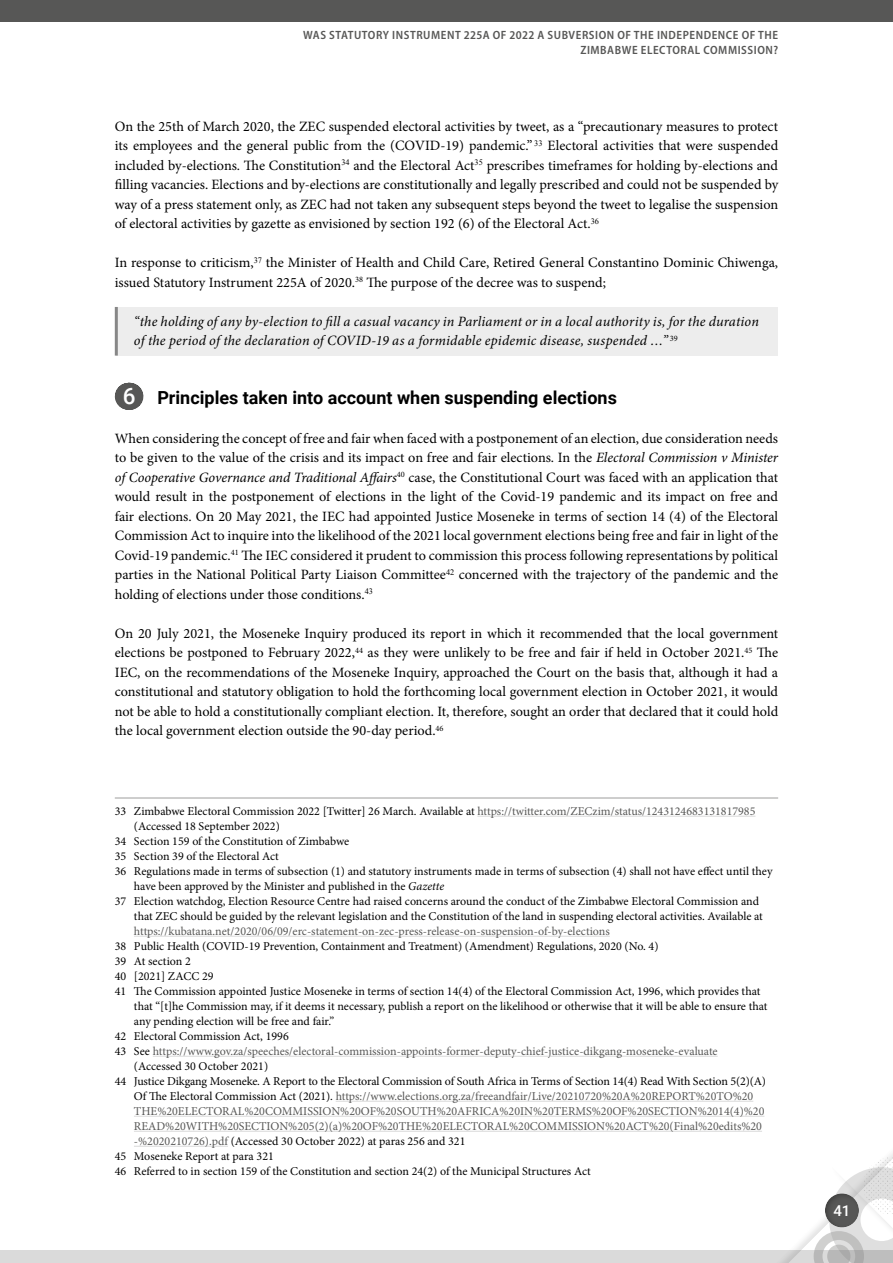
<style>
.page{position:relative;width:893px;height:1263px;background:#fff}
.page>*{position:absolute;margin:0;border:0;box-sizing:border-box;transform-origin:0 0}
.Head-A-circle{font:700 18px "Roboto";color:#000}
.t1{font:500 15px "Roboto";color:#fff}
.Body_SA{font:14.25px/19.5px "Minion Pro";color:#000;text-align:justify}
.t2{font:italic 14.25px/19.5px "Minion Pro";letter-spacing:.01em;color:#000}
.Footnote_text{font:12px/15px "Minion Pro";color:#000}
.Footnote_text-2{font:12px/15px "Minion Pro";color:#575756}
.t3{font:600 semi-condensed 12px "Myriad Pro";letter-spacing:.04em;color:#575756}
.s1{font-weight:500;font-size:22.5px;color:#fff}
.s2{font-style:italic}
.s3{color:#575756}
.s4{color:#000}
</style>
<div class="page">
<div style="left:0;top:0;width:893px;height:21px;background:#575756"></div>
<div style="left:0;top:1251px;width:893px;height:12px;background:#dadada"></div>
<div style="left:116px;top:307px;width:662px;height:49px;background:#ededed"></div>
<hr style="left:115px;top:307px;width:3px;height:49px;background:#878787">
<svg style="left:128px;top:383px;width:2px;height:27px"></svg>
<hr style="left:115px;top:798px;width:663px;height:1px;background:#9d9d9c">
<hr style="left:477px;top:816px;width:278px;height:1px;background:#dadada">
<hr style="left:134px;top:936px;width:476px;height:1px;background:#dadada">
<hr style="left:153px;top:1056px;width:565px;height:1px;background:#dadada">
<hr style="left:336px;top:1101px;width:417px;height:1px;background:#dadada">
<hr style="left:134px;top:1116px;width:630px;height:1px;background:#dadada">
<hr style="left:134px;top:1131px;width:628px;height:1px;background:#dadada">
<hr style="left:134px;top:1146px;width:94px;height:1px;background:#dadada">
<svg style="left:770px;top:1153px;width:123px;height:110px"></svg>
<div style="left:824px;top:1192px;width:38px;height:38px;background:#000;opacity:.3"></div>
<p class="t3" style="left:303px;top:27px;width:40px">WAS STATUTORY</p>
<p class="t3" style="left:392px;top:27px;width:12px">INSTRUMENT</p>
<p class="t3" style="left:464px;top:27px;width:92px">225A OF 2022 A SUBVERSION</p>
<p class="t3" style="left:617px;top:27px;width:24px">OF THE</p>
<p class="t3" style="left:657px;top:27px;width:7px">INDE</p>
<p class="t3" style="left:683px;top:27px;width:15px">PENDENCE</p>
<p class="t3" style="left:742px;top:27px;width:24px">OF THE</p>
<p class="t3" style="left:580px;top:42px;width:15px">ZIMBABWE</p>
<p class="t3" style="left:641px;top:42px;width:14px">ELECTORAL</p>
<p class="t3" style="left:704px;top:42px;width:15px">COMMISSION</p>
<p class="t3" style="left:773px;top:42px;width:6px">?</p>
<p class="Body_SA" style="left:115px;top:117px;width:665px">On the 25th of March 2020, the ZEC suspended electoral activities by tweet, as a “precautionary measures to protect its employees and the general public from the (COVID-19) pandemic.” <sup>33</sup> Electoral activities that were suspended included by-elections. The Constitution<sup>34</sup> and the Electoral Act<sup>35</sup> prescribes timeframes for holding by-elections and filling vacancies. Elections and by-elections are constitutionally and legally prescribed and could not be suspended by way of a press statement only, as ZEC had not taken any subsequent steps beyond the tweet to legalise the suspension of electoral activities by gazette as envisioned by section 192 (6) of the Electoral Act.<sup>36</sup></p>
<p class="Body_SA" style="left:115px;top:253px;width:665px">In response to criticism,<sup>37</sup> the Minister of Health and Child Care, Retired General Constantino Dominic Chiwenga, issued Statutory Instrument 225A of 2020.<sup>38</sup> The purpose of the decree was to suspend;</p>
<p class="t2" style="left:134px;top:311px;width:627px">“the holding of any by-election to fill a casual vacancy in Parliament or in a local authority is, for the duration of the period of the declaration of COVID-19 as a formidable epidemic disease, suspended …” <sup>39</sup></p>
<p class="Head-A-circle" style="left:123px;top:385px;width:496px"><span class="s1">6</span> Principles taken into account when suspending elections</p>
<p class="Body_SA" style="left:115px;top:429px;width:665px">When considering the concept of free and fair when faced with a postponement of an election, due consideration needs to be given to the value of the crisis and its impact on free and fair elections. In the <span class="s2">Electoral Commission v Minister of Cooperative Governance and Traditional Affairs</span><sup>40</sup> case, the Constitutional Court was faced with an application that would result in the postponement of elections in the light of the Covid-19 pandemic and its impact on free and fair elections. On 20 May 2021, the IEC had appointed Justice Moseneke in terms of section 14 (4) of the Electoral Commission Act to inquire into the likelihood of the 2021 local government elections being free and fair in light of the Covid-19 pandemic.<sup>41</sup> The IEC considered it prudent to commission this process following representations by political parties in the National Political Party Liaison Committee<sup>42</sup> concerned with the trajectory of the pandemic and the holding of elections under those conditions.<sup>43</sup></p>
<p class="Body_SA" style="left:115px;top:624px;width:665px">On 20 July 2021, the Moseneke Inquiry produced its report in which it recommended that the local government elections be postponed to February 2022,<sup>44</sup> as they were unlikely to be free and fair if held in October 2021.<sup>45</sup> The IEC, on the recommendations of the Moseneke Inquiry, approached the Court on the basis that, although it had a constitutional and statutory obligation to hold the forthcoming local government election in October 2021, it would not be able to hold a constitutionally compliant election. It, therefore, sought an order that declared that it could hold the local government election outside the 90-day period.<sup>46</sup></p>
<p class="Footnote_text" style="left:134px;top:803px;width:623px;text-indent:-19px">33 Zimbabwe Electoral Commission 2022 [Twitter] 26 March. Available at <span class="s3">https://twitter.com/ZECzim/status/1243124683131817985 </span>(Accessed 18 September 2022)</p>
<p class="Footnote_text" style="left:115px;top:833px;width:236px">34 Section 159 of the Constitution of Zimbabwe</p>
<p class="Footnote_text" style="left:115px;top:848px;width:166px">35 Section 39 of the Electoral Act</p>
<p class="Footnote_text" style="left:134px;top:863px;width:640px;text-indent:-19px">36 Regulations made in terms of subsection (1) and statutory instruments made in terms of subsection (4) shall not have effect until they have been approved by the Minister and published in the <span class="s2">Gazette</span></p>
<p class="Footnote_text" style="left:134px;top:893px;width:630px;text-indent:-19px">37 Election watchdog, Election Resource Centre had raised concerns around the conduct of the Zimbabwe Electoral Commission and that ZEC should be guided by the relevant legislation and the Constitution of the land in suspending electoral activities. Available at <span class="s3">https://kubatana.net/2020/06/09/erc-statement-on-zec-press-release-on-suspension-of-by-elections</span></p>
<p class="Footnote_text" style="left:115px;top:938px;width:545px">38 Public Health (COVID-19 Prevention, Containment and Treatment) (Amendment) Regulations, 2020 (No. 4)</p>
<p class="Footnote_text" style="left:115px;top:953px;width:78px">39 At section 2</p>
<p class="Footnote_text" style="left:115px;top:968px;width:100px">40 [2021] ZACC 29</p>
<p class="Footnote_text" style="left:134px;top:983px;width:635px;text-indent:-19px">41 The Commission appointed Justice Moseneke in terms of section 14(4) of the Electoral Commission Act, 1996, which provides that that “[t]he Commission may, if it deems it necessary, publish a report on the likelihood or otherwise that it will be able to ensure that any pending election will be free and fair.”</p>
<p class="Footnote_text" style="left:115px;top:1028px;width:175px">42 Electoral Commission Act, 1996</p>
<p class="Footnote_text-2" style="left:134px;top:1043px;width:585px;text-indent:-19px"><span class="s4">43 See</span> https://www.gov.za/speeches/electoral-commission-appoints-former-deputy-chief-justice-dikgang-moseneke-evaluate <span class="s4">(Accessed 30 October 2021)</span></p>
<p class="Footnote_text-2" style="left:134px;top:1073px;width:634px;text-indent:-19px"><span class="s4">44 Justice Dikgang Moseneke. A Report to the Electoral Commission of South Africa in Terms of Section 14(4) Read With Section 5(2)(A)<br>Of The Electoral Commission Act (2021).</span> https://www.elections.org.za/freeandfair/Live/20210720%20A%20REPORT%20TO%20<br>THE%20ELECTORAL%20COMMISSION%20OF%20SOUTH%20AFRICA%20IN%20TERMS%20OF%20SECTION%2014(4)%20<br>READ%20WITH%20SECTION%205(2)(a)%20OF%20THE%20ELECTORAL%20COMMISSION%20ACT%20(Final%20edits%20 -%2020210726).pdf <span class="s4">(Accessed 30 October 2022) at paras 256 and 321</span></p>
<p class="Footnote_text" style="left:115px;top:1148px;width:161px">45 Moseneke Report at para 321</p>
<p class="Footnote_text" style="left:115px;top:1163px;width:477px">46 Referred to in section 159 of the Constitution and section 24(2) of the Municipal Structures Act</p>
<p class="t1" style="left:833px;top:1200px;width:19px">41</p>
</div>
